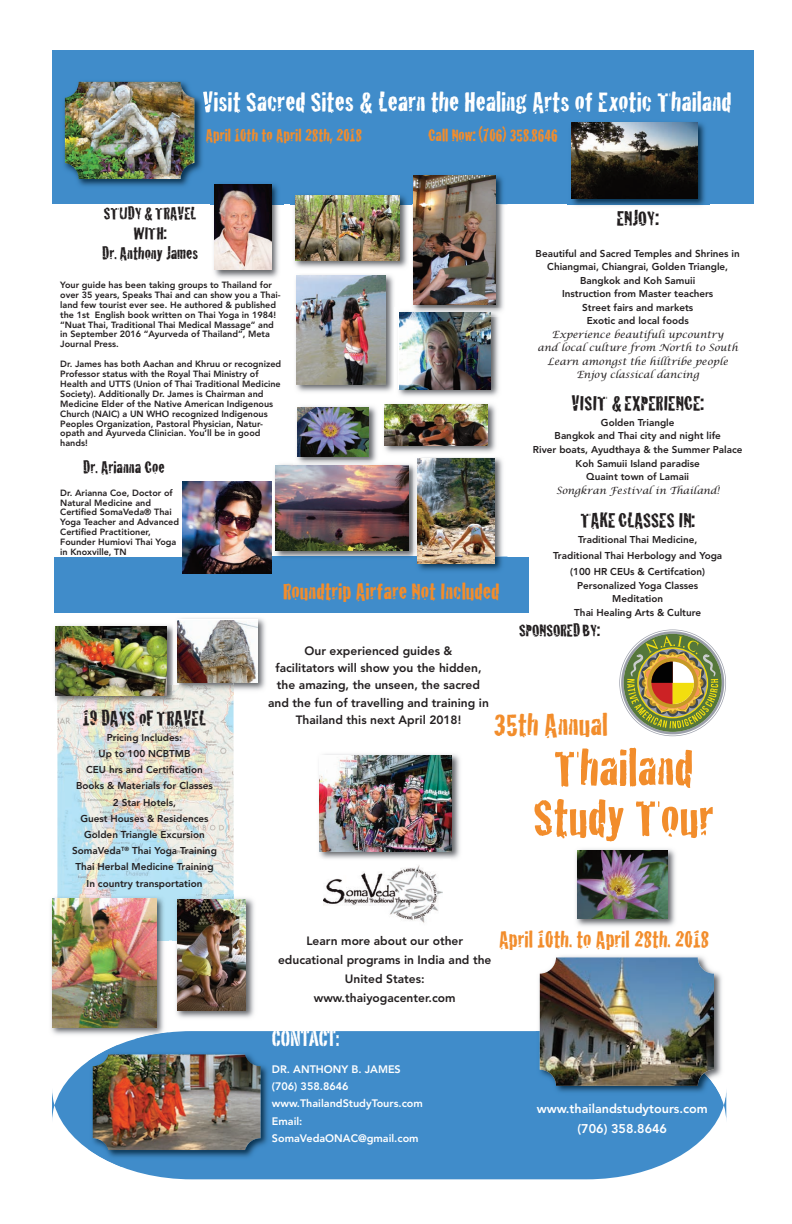
<style>
.page{position:relative;width:792px;height:1224px;background:#fff}
.page>*{position:absolute;margin:0;border:0;box-sizing:border-box;transform-origin:0 0}
.t1{font:54px/49.5px "Cracked";color:#f28d2c;text-align:center}
.t2{font:32.4px "Cracked";color:#f28d2c}
.t3{font:28.8px "Cracked";color:#fff}
.t4{font:24px "Cracked";color:#f28d2c}
.t5{font:21.6px "Cracked";color:#231f20}
.t6{font:21.6px "Portago ITCTT";color:#fff}
.t7{font:18px/19.8px "Cracked";color:#231f20;text-align:center}
.t8{font:18px "Cracked";color:#f28d2c}
.t9{font:800 12.6px/20px "Avenir";color:#fff;text-align:center}
.t10{font:800 12px/19.1px "Avenir";color:#231f20;text-align:center}
.t11{font:800 10.8px/17.2px "Avenir";color:#fff}
.t12{font:800 9.9px/13.5px "Avenir";color:#231f20;text-align:center}
.t13{font:italic 9.9px/13.5px "Lucida Calligraphy";color:#231f20;text-align:center}
.t14{font:800 9px/9.9px "Avenir";color:#231f20}
</style>
<div class="page">
<svg style="left:52px;top:1031px;width:674px;height:148px;background:#5598cf"></svg>
<div style="left:54px;top:557px;width:475px;height:56px;background:#408cca"></div>
<div style="left:52px;top:50px;width:701px;height:154px;background:#408cca"></div>
<img style="left:324px;top:865px;width:119px;height:58px">
<img style="left:417px;top:457px;width:90px;height:114px">
<img style="left:418px;top:458px;width:76px;height:105px">
<img style="left:64px;top:81px;width:145px;height:105px">
<img style="left:203px;top:92px;width:6px;height:20px">
<img style="left:65px;top:82px;width:129px;height:97px">
<img style="left:211px;top:184px;width:73px;height:94px">
<img style="left:215px;top:185px;width:56px;height:85px">
<img style="left:297px;top:406px;width:80px;height:55px">
<img style="left:298px;top:408px;width:71px;height:49px">
<img style="left:567px;top:122px;width:142px;height:88px">
<img style="left:572px;top:123px;width:125px;height:76px">
<img style="left:291px;top:195px;width:118px;height:73px">
<img style="left:295px;top:195px;width:105px;height:66px">
<img style="left:398px;top:311px;width:101px;height:86px">
<img style="left:400px;top:312px;width:91px;height:77px">
<img style="left:296px;top:275px;width:98px;height:117px">
<img style="left:296px;top:276px;width:89px;height:108px">
<img style="left:412px;top:175px;width:95px;height:133px">
<img style="left:409px;top:308px;width:94px;height:8px">
<img style="left:409px;top:312px;width:82px;height:4px">
<img style="left:414px;top:176px;width:82px;height:129px">
<img style="left:271px;top:461px;width:142px;height:96px">
<img style="left:413px;top:461px;width:5px;height:96px">
<img style="left:418px;top:461px;width:3px;height:102px">
<img style="left:276px;top:465px;width:133px;height:86px">
<img style="left:384px;top:404px;width:112px;height:49px">
<img style="left:384px;top:405px;width:103px;height:40px">
<img style="left:57px;top:694px;width:177px;height:246px">
<img style="left:576px;top:849px;width:99px;height:78px">
<img style="left:577px;top:850px;width:91px;height:69px">
<img style="left:539px;top:956px;width:187px;height:142px">
<img style="left:536px;top:1031px;width:185px;height:67px">
<img style="left:540px;top:957px;width:174px;height:129px;border-radius:16px">
<img style="left:319px;top:754px;width:141px;height:105px">
<img style="left:319px;top:755px;width:133px;height:97px">
<img style="left:173px;top:895px;width:81px;height:123px">
<img style="left:177px;top:899px;width:69px;height:112px">
<img style="left:89px;top:1046px;width:184px;height:121px">
<img style="left:93px;top:1054px;width:168px;height:96px">
<img style="left:51px;top:897px;width:118px;height:142px">
<img style="left:134px;top:1032px;width:35px;height:7px">
<img style="left:57px;top:894px;width:112px;height:46px">
<img style="left:52px;top:899px;width:104px;height:128px">
<img style="left:234px;top:618px;width:32px;height:72px">
<img style="left:179px;top:618px;width:55px;height:67px">
<img style="left:179px;top:685px;width:55px;height:9px">
<img style="left:177px;top:620px;width:80px;height:62px">
<img style="left:54px;top:625px;width:125px;height:60px">
<img style="left:57px;top:694px;width:122px;height:14px">
<img style="left:167px;top:685px;width:6px;height:9px">
<svg style="left:173px;top:685px;width:6px;height:9px"></svg>
<img style="left:177px;top:622px;width:2px;height:60px">
<img style="left:55px;top:626px;width:112px;height:70px">
<img style="left:182px;top:482px;width:90px;height:92px">
<svg style="left:619px;top:630px;width:107px;height:106px"></svg>
<h3 class="t3" style="left:202px;top:79px;width:531px">Visit Sacred Sites &amp; Learn the Healing Arts of Exotic Thailand</h3>
<h3 class="t8" style="left:428px;top:121px;width:131px">Call Now: (706) 358.8646</h3>
<h3 class="t8" style="left:206px;top:121px;width:158px">April 10th to April 28th, 2018</h3>
<h3 class="t7" style="left:102px;top:203px;width:97px">STUDY &amp; TRAVEL<br>WITH:<br>Dr. Anthony James</h3>
<p class="t14" style="left:60px;top:280px;width:222px">Your guide has been taking groups to Thailand for over 35 years, Speaks Thai and can show you a Thai&shy;land few tourist ever see. He authored &amp; published the 1st English book written on Thai Yoga in 1984! “Nuat Thai, Traditional Thai Medical Massage” and in September 2016 “Ayurveda of Thailand”, Meta Journal Press.</p>
<p class="t14" style="left:60px;top:359px;width:222px">Dr. James has both Aachan and Khruu or recognized Professor status with the Royal Thai Ministry of Health and UTTS (Union of Thai Traditional Medicine Society). Additionally Dr. James is Chairman and Medicine Elder of the Native American Indigenous Church (NAIC) a UN WHO recognized Indigenous Peoples Organization, Pastoral Physician, Natur&shy;opath and Ayurveda Clinician. You’ll be in good hands!</p>
<h3 class="t7" style="left:83px;top:456px;width:83px">Dr. Arianna Coe</h3>
<p class="t14" style="left:60px;top:488px;width:120px">Dr. Arianna Coe, Doctor of<br>Natural Medicine and<br>Certified SomaVeda® Thai<br>Yoga Teacher and Advanced<br>Certified Practitioner,<br>Founder Humiovi Thai Yoga in Knoxville, TN</p>
<h3 class="t4" style="left:283px;top:572px;width:218px">Roundtrip Airfare Not Included</h3>
<h3 class="t5" style="left:617px;top:201px;width:44px">ENJOY:</h3>
<p class="t12" style="left:536px;top:247px;width:206px">Beautiful and Sacred Temples and Shrines in<br>Chiangmai, Chiangrai, Golden Triangle,<br>Bangkok and Koh Samuii<br>Instruction from Master teachers<br>Street fairs and markets<br>Exotic and local foods</p>
<p class="t13" style="left:538px;top:328px;width:202px">Experience beautifuli upcountry<br>and local culture from North to South<br>Learn amongst the hilltribe people<br>Enjoy classical dancing</p>
<h3 class="t5" style="left:571px;top:386px;width:134px">VISIT &amp; EXPERIENCE:</h3>
<p class="t12" style="left:533px;top:416px;width:211px">Golden Triangle<br>Bangkok and Thai city and night life<br>River boats, Ayudthaya &amp; the Summer Palace<br>Koh Samuii Island paradise<br>Quaint town of Lamaii</p>
<p class="t13" style="left:556px;top:483px;width:165px">Songkran Festival in Thailand!</p>
<h3 class="t5" style="left:581px;top:503px;width:116px">TAKE CLASSES IN:</h3>
<p class="t12" style="left:553px;top:531px;width:171px;line-height:16.2px">Traditional Thai Medicine,<br>Traditional Thai Herbology and Yoga (100 HR CEUs &amp; Certifcation)</p>
<p class="t12" style="left:574px;top:579px;width:128px">Personalized Yoga Classes<br>Meditation<br>Thai Healing Arts &amp; Culture</p>
<h3 class="t7" style="left:519px;top:619px;width:82px">SPONSORED BY:</h3>
<h3 class="t10" style="left:268px;top:643px;width:222px;line-height:17.1px">Our experienced guides &amp;<br>facilitators will show you the hidden, the amazing, the unseen, the sacred and the fun of travelling and training in</h3>
<h3 class="t5" style="left:83px;top:701px;width:125px">19 DAYS oF TRAVEL</h3>
<h3 class="t10" style="left:296px;top:710px;width:167px">Thailand this next April 2018!</h3>
<p class="t12" style="left:72px;top:729px;width:146px;line-height:16.2px">Pricing Includes:<br>Up to 100 NCBTMB<br>CEU hrs and Certification<br>Books &amp; Materials for Classes<br>2 Star Hotels,<br>Guest Houses &amp; Residences<br>Golden Triangle Excursion<br>SomaVeda<sup>T®</sup> Thai Yoga Training<br>Thai Herbal Medicine Training<br>In country transportation</p>
<h2 class="t2" style="left:494px;top:700px;width:115px">35th Annual</h2>
<h1 class="t1" style="left:533px;top:740px;width:182px">Thailand<br>Study Tour</h1>
<h3 class="t10" style="left:278px;top:931px;width:215px">Learn more about our other educational programs in India and the<br>United States: www.thaiyogacenter.com</h3>
<h3 class="t4" style="left:499px;top:921px;width:212px">April 10th. to April 28th. 2018</h3>
<h3 class="t6" style="left:272px;top:1025px;width:69px">CONTACT:</h3>
<p class="t11" style="left:272px;top:1061px;width:152px">DR. ANTHONY B. JAMES (706) 358.8646 www.ThailandStudyTours.com<br>Email:<br>SomaVedaONAC@gmail.com</p>
<h3 class="t9" style="left:537px;top:1098px;width:173px">www.thailandstudytours.com (706) 358.8646</h3>
</div>
